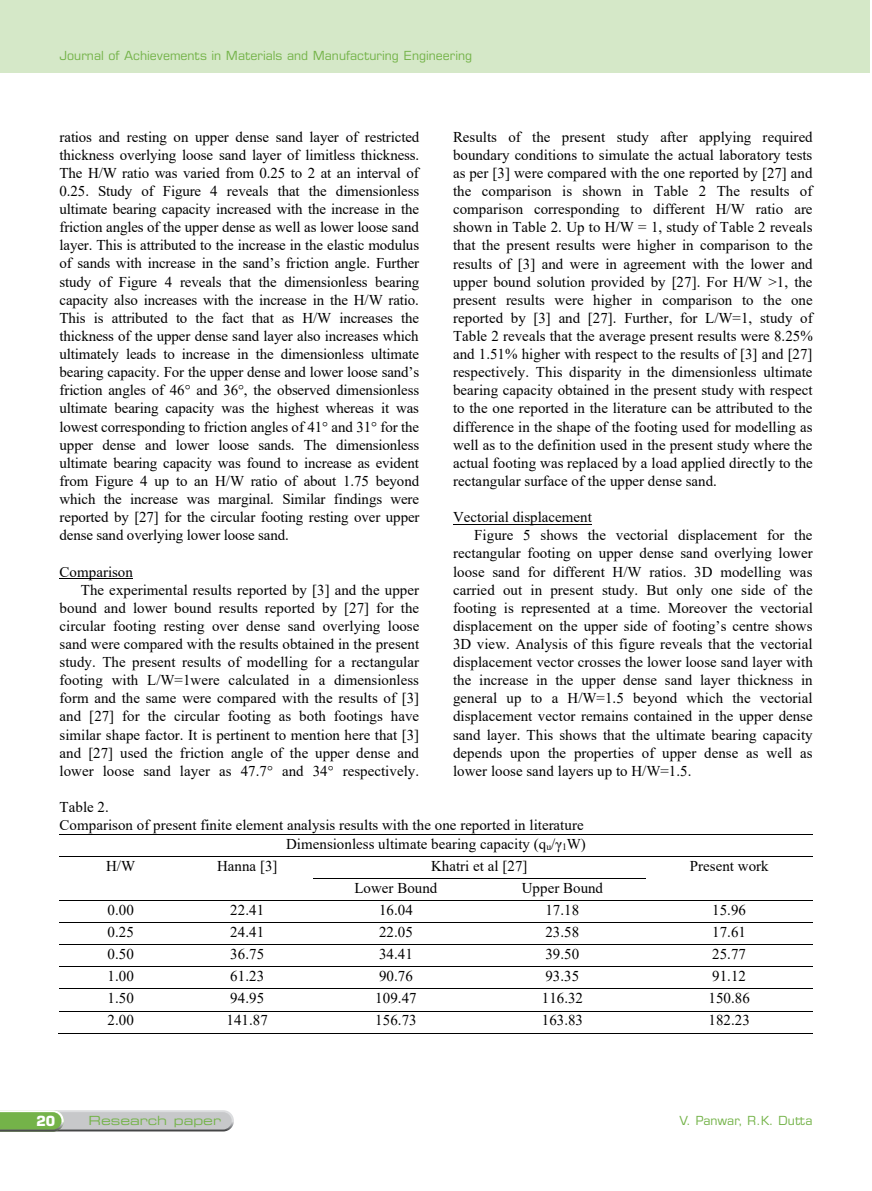
<style>
.page{position:relative;width:872px;height:1191px;background:#fff}
.page>*{position:absolute;margin:0;border:0;box-sizing:border-box;transform-origin:0 0}
.t1{font:15px/18.1px "Times New Roman";letter-spacing:.005em;color:#000;text-align:justify}
.t2{font:700 14.1px "Eurostile LT Pro";color:#fff}
.t3{font:12.6px "Eurostile LT Pro";color:#74b349}
.t4{font:12.6px "Eurostile LT Pro Ex 2";color:#74b349}
</style>
<div class="page">
<svg style="left:0;top:1110px;width:234px;height:21px;background:#b0bea9"></svg>
<div style="left:0;top:0;width:870px;height:72px;background:#d5e8c8"></div>
<hr style="left:60px;top:578px;width:73px;height:1px;background:#000">
<hr style="left:453px;top:524px;width:139px;height:1px;background:#000">
<hr style="left:60px;top:834px;width:752px;height:1px;background:#000">
<hr style="left:60px;top:856px;width:752px;height:1px;background:#000">
<hr style="left:313px;top:878px;width:332px;height:1px;background:#000">
<hr style="left:60px;top:900px;width:752px;height:1px;background:#000">
<hr style="left:60px;top:922px;width:752px;height:1px;background:#000">
<hr style="left:60px;top:944px;width:752px;height:1px;background:#000">
<hr style="left:60px;top:966px;width:752px;height:1px;background:#000">
<hr style="left:60px;top:988px;width:752px;height:1px;background:#000">
<hr style="left:60px;top:1010px;width:752px;height:1px;background:#000">
<hr style="left:58px;top:1032px;width:124px;height:1px;background:#000">
<hr style="left:181px;top:1032px;width:132px;height:1px;background:#000">
<hr style="left:312px;top:1032px;width:167px;height:1px;background:#000">
<hr style="left:478px;top:1032px;width:167px;height:1px;background:#000">
<hr style="left:644px;top:1032px;width:168px;height:1px;background:#000">
<p class="t3" style="left:60px;top:48px;width:414px">Journal of Achievements in Materials and Manufacturing Engineering</p>
<p class="t1" style="left:60px;top:127px;width:361px">ratios and resting on upper dense sand layer of restricted thickness overlying loose sand layer of limitless thickness.<br>The H/W ratio was varied from 0.25 to 2 at an interval of 0.25. Study of Figure 4 reveals that the dimensionless ultimate bearing capacity increased with the increase in the friction angles of the upper dense as well as lower loose sand layer. This is attributed to the increase in the elastic modulus of sands with increase in the sand’s friction angle. Further study of Figure 4 reveals that the dimensionless bearing capacity also increases with the increase in the H/W ratio.<br>This is attributed to the fact that as H/W increases the thickness of the upper dense sand layer also increases which ultimately leads to increase in the dimensionless ultimate bearing capacity. For the upper dense and lower loose sand’s friction angles of 46° and 36°, the observed dimensionless ultimate bearing capacity was the highest whereas it was lowest corresponding to friction angles of 41° and 31° for the upper dense and lower loose sands. The dimensionless ultimate bearing capacity was found to increase as evident from Figure 4 up to an H/W ratio of about 1.75 beyond which the increase was marginal. Similar findings were reported by [27] for the circular footing resting over upper dense sand overlying lower loose sand.</p>
<p class="t1" style="left:60px;top:562px;width:75px">Comparison</p>
<p class="t1" style="left:81px;top:580px;width:340px">The experimental results reported by [3] and the upper</p>
<p class="t1" style="left:60px;top:598px;width:361px">bound and lower bound results reported by [27] for the</p>
<p class="t1" style="left:60px;top:616px;width:361px">circular footing resting over dense sand overlying loose</p>
<p class="t1" style="left:60px;top:634px;width:361px">sand were compared with the results obtained in the present</p>
<p class="t1" style="left:60px;top:652px;width:361px">study. The present results of modelling for a rectangular</p>
<p class="t1" style="left:60px;top:670px;width:361px">footing with L/W=1were calculated in a dimensionless</p>
<p class="t1" style="left:60px;top:689px;width:361px">form and the same were compared with the results of [3]</p>
<p class="t1" style="left:60px;top:707px;width:361px">and [27] for the circular footing as both footings have</p>
<p class="t1" style="left:60px;top:725px;width:361px">similar shape factor. It is pertinent to mention here that [3]</p>
<p class="t1" style="left:60px;top:743px;width:361px">and [27] used the friction angle of the upper dense and</p>
<p class="t1" style="left:60px;top:761px;width:361px">lower loose sand layer as 47.7° and 34° respectively.</p>
<p class="t1" style="left:453px;top:127px;width:361px">Results of the present study after applying required boundary conditions to simulate the actual laboratory tests as per [3] were compared with the one reported by [27] and the comparison is shown in Table 2 The results of comparison corresponding to different H/W ratio are shown in Table 2. Up to H/W = 1, study of Table 2 reveals that the present results were higher in comparison to the results of [3] and were in agreement with the lower and upper bound solution provided by [27]. For H/W &gt;1, the present results were higher in comparison to the one reported by [3] and [27]. Further, for L/W=1, study of Table 2 reveals that the average present results were 8.25% and 1.51% higher with respect to the results of [3] and [27] respectively. This disparity in the dimensionless ultimate bearing capacity obtained in the present study with respect to the one reported in the literature can be attributed to the difference in the shape of the footing used for modelling as well as to the definition used in the present study where the actual footing was replaced by a load applied directly to the rectangular surface of the upper dense sand.</p>
<p class="t1" style="left:453px;top:507px;width:140px">Vectorial displacement</p>
<p class="t1" style="left:474px;top:525px;width:340px">Figure 5 shows the vectorial displacement for the</p>
<p class="t1" style="left:453px;top:544px;width:361px">rectangular footing on upper dense sand overlying lower</p>
<p class="t1" style="left:453px;top:562px;width:361px">loose sand for different H/W ratios. 3D modelling was</p>
<p class="t1" style="left:453px;top:580px;width:361px">carried out in present study. But only one side of the</p>
<p class="t1" style="left:453px;top:598px;width:361px">footing is represented at a time. Moreover the vectorial</p>
<p class="t1" style="left:453px;top:616px;width:361px">displacement on the upper side of footing’s centre shows</p>
<p class="t1" style="left:453px;top:634px;width:361px">3D view. Analysis of this figure reveals that the vectorial</p>
<p class="t1" style="left:453px;top:652px;width:361px">displacement vector crosses the lower loose sand layer with</p>
<p class="t1" style="left:453px;top:670px;width:361px">the increase in the upper dense sand layer thickness in</p>
<p class="t1" style="left:453px;top:689px;width:361px">general up to a H/W=1.5 beyond which the vectorial</p>
<p class="t1" style="left:453px;top:707px;width:361px">displacement vector remains contained in the upper dense</p>
<p class="t1" style="left:453px;top:725px;width:361px">sand layer. This shows that the ultimate bearing capacity</p>
<p class="t1" style="left:453px;top:743px;width:361px">depends upon the properties of upper dense as well as</p>
<p class="t1" style="left:453px;top:761px;width:240px">lower loose sand layers up to H/W=1.5.</p>
<p class="t1" style="left:60px;top:797px;width:51px">Table 2.</p>
<p class="t1" style="left:60px;top:815px;width:525px">Comparison of present finite element analysis results with the one reported in literature</p>
<p class="t1" style="left:286px;top:834px;width:301px">Dimensionless ultimate bearing capacity (q<sub>u</sub>/γ<sub>1</sub>W)</p>
<p class="t1" style="left:106px;top:856px;width:31px">H/W</p>
<p class="t1" style="left:217px;top:856px;width:62px">Hanna [3]</p>
<p class="t1" style="left:431px;top:856px;width:98px">Khatri et al [27]</p>
<p class="t1" style="left:690px;top:856px;width:80px">Present work</p>
<p class="t1" style="left:354px;top:878px;width:85px">Lower Bound</p>
<p class="t1" style="left:522px;top:878px;width:83px">Upper Bound</p>
<p class="t1" style="left:107px;top:900px;width:28px">0.00</p>
<p class="t1" style="left:230px;top:900px;width:35px">22.41</p>
<p class="t1" style="left:379px;top:900px;width:35px">16.04</p>
<p class="t1" style="left:545px;top:900px;width:35px">17.18</p>
<p class="t1" style="left:712px;top:900px;width:35px">15.96</p>
<p class="t1" style="left:107px;top:922px;width:28px">0.25</p>
<p class="t1" style="left:230px;top:922px;width:35px">24.41</p>
<p class="t1" style="left:379px;top:922px;width:35px">22.05</p>
<p class="t1" style="left:545px;top:922px;width:35px">23.58</p>
<p class="t1" style="left:712px;top:922px;width:35px">17.61</p>
<p class="t1" style="left:107px;top:944px;width:28px">0.50</p>
<p class="t1" style="left:230px;top:944px;width:35px">36.75</p>
<p class="t1" style="left:379px;top:944px;width:35px">34.41</p>
<p class="t1" style="left:545px;top:944px;width:35px">39.50</p>
<p class="t1" style="left:712px;top:944px;width:35px">25.77</p>
<p class="t1" style="left:107px;top:966px;width:28px">1.00</p>
<p class="t1" style="left:230px;top:966px;width:35px">61.23</p>
<p class="t1" style="left:379px;top:966px;width:35px">90.76</p>
<p class="t1" style="left:545px;top:966px;width:35px">93.35</p>
<p class="t1" style="left:712px;top:966px;width:35px">91.12</p>
<p class="t1" style="left:107px;top:988px;width:28px">1.50</p>
<p class="t1" style="left:230px;top:988px;width:35px">94.95</p>
<p class="t1" style="left:375px;top:988px;width:43px">109.47</p>
<p class="t1" style="left:542px;top:988px;width:43px">116.32</p>
<p class="t1" style="left:708px;top:988px;width:43px">150.86</p>
<p class="t1" style="left:107px;top:1011px;width:28px">2.00</p>
<p class="t1" style="left:226px;top:1011px;width:43px">141.87</p>
<p class="t1" style="left:375px;top:1011px;width:43px">156.73</p>
<p class="t1" style="left:542px;top:1011px;width:43px">163.83</p>
<p class="t1" style="left:708px;top:1011px;width:43px">182.23</p>
<p class="t2" style="left:36px;top:1112px;width:20px">20</p>
<p class="t4" style="left:88px;top:1112px;width:134px">Research paper</p>
<p class="t3" style="left:679px;top:1113px;width:134px">V. Panwar, R.K. Dutta</p>
</div>
